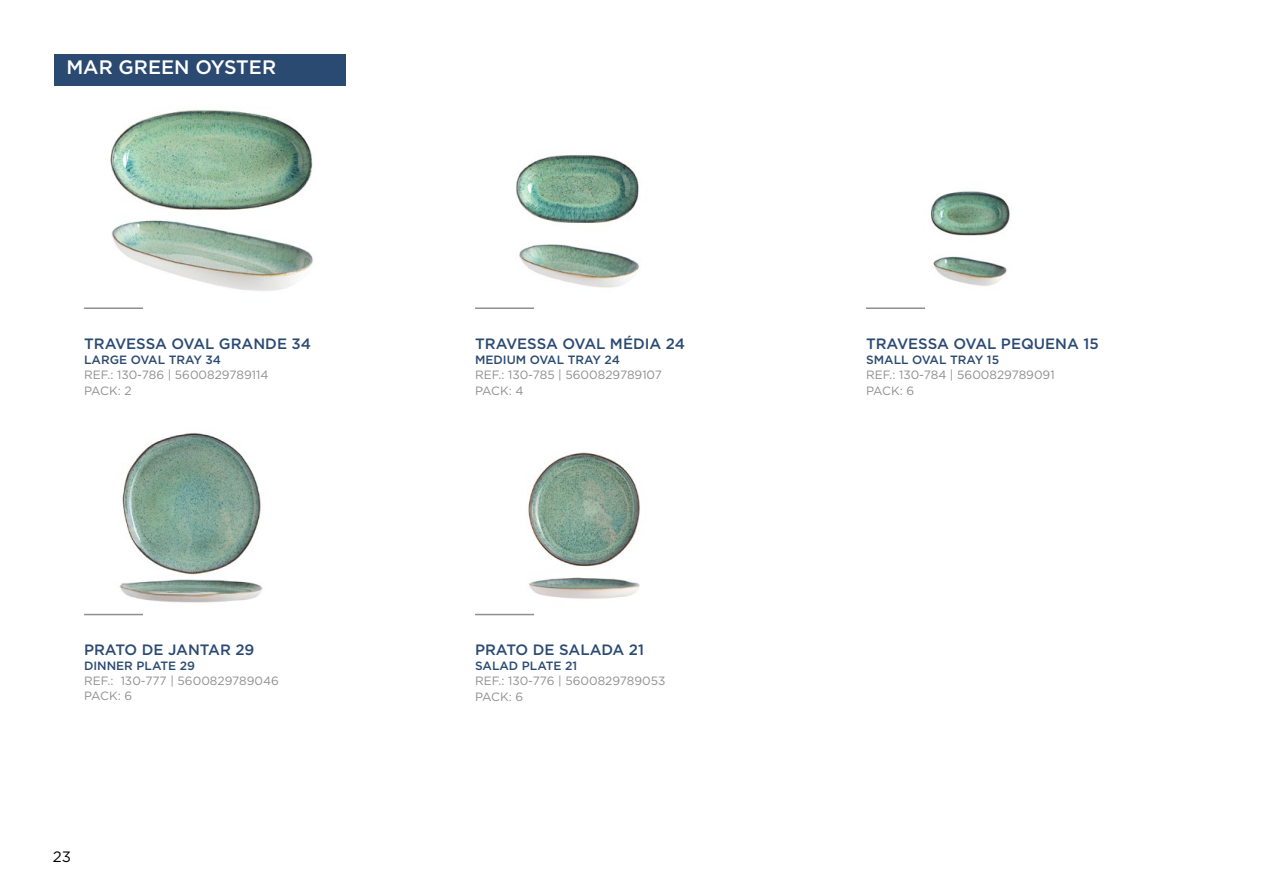
<style>
.page{position:relative;width:1263px;height:893px;background:#fff}
.page>*{position:absolute;margin:0;border:0;box-sizing:border-box;transform-origin:0 0}
.t1{font:500 19.5px "Gotham";color:#fff}
.t2{font:500 15px "Gotham";color:#2b4a72}
.t3{font:15px "Gotham";color:#000}
.t4{font:12px/16.2px "Gotham";color:#908f8f}
.t5{font:500 12px "Gotham";color:#2b4a72}
</style>
<div class="page">
<img style="left:478px;top:452px;width:162px;height:164px">
<img style="left:85px;top:433px;width:178px;height:183px">
<img style="left:930px;top:191px;width:80px;height:95px">
<img style="left:516px;top:155px;width:123px;height:133px">
<img style="left:101px;top:85px;width:224px;height:206px">
<hr style="left:84px;top:614px;width:59px;height:1px;background:#908f8f">
<hr style="left:475px;top:614px;width:59px;height:1px;background:#908f8f">
<hr style="left:84px;top:307px;width:59px;height:2px;background:#908f8f">
<hr style="left:475px;top:307px;width:59px;height:2px;background:#908f8f">
<hr style="left:866px;top:307px;width:59px;height:2px;background:#908f8f">
<div style="left:54px;top:54px;width:292px;height:31px;background:#2b4a72"></div>
<h1 class="t1" style="left:66px;top:55px;width:211px">MAR GREEN OYSTER</h1>
<p class="t2" style="left:84px;top:333px;width:228px">TRAVESSA OVAL GRANDE 34</p>
<p class="t5" style="left:84px;top:352px;width:139px">LARGE OVAL TRAY 34</p>
<p class="t4" style="left:84px;top:366px;width:186px">REF.: 130-786 | 5600829789114<br>PACK: 2</p>
<p class="t2" style="left:84px;top:640px;width:172px">PRATO DE JANTAR 29</p>
<p class="t5" style="left:84px;top:658px;width:112px">DINNER PLATE 29</p>
<p class="t4" style="left:84px;top:673px;width:196px;line-height:15px">REF.: 130-777 | 5600829789046<br>PACK: 6</p>
<p class="t3" style="left:53px;top:847px;width:20px">23</p>
<p class="t2" style="left:475px;top:333px;width:211px">TRAVESSA OVAL MÉDIA 24</p>
<p class="t5" style="left:475px;top:352px;width:146px">MEDIUM OVAL TRAY 24</p>
<p class="t4" style="left:475px;top:366px;width:188px">REF.: 130-785 | 5600829789107<br>PACK: 4</p>
<p class="t2" style="left:475px;top:640px;width:170px">PRATO DE SALADA 21</p>
<p class="t5" style="left:475px;top:658px;width:104px">SALAD PLATE 21</p>
<p class="t4" style="left:475px;top:672px;width:192px">REF.: 130-776 | 5600829789053<br>PACK: 6</p>
<p class="t2" style="left:866px;top:333px;width:234px">TRAVESSA OVAL PEQUENA 15</p>
<p class="t5" style="left:866px;top:352px;width:135px">SMALL OVAL TRAY 15</p>
<p class="t4" style="left:866px;top:366px;width:190px">REF.: 130-784 | 5600829789091<br>PACK: 6</p>
</div>
